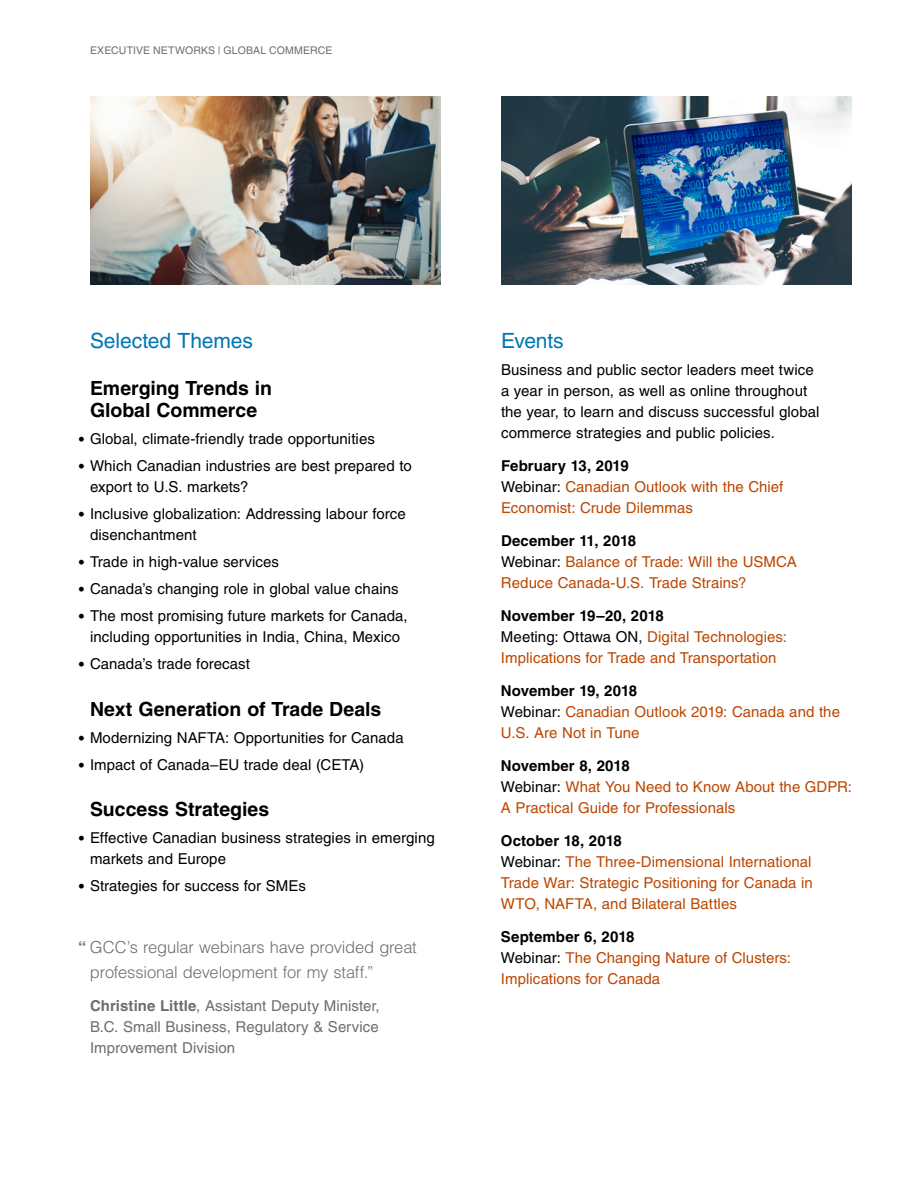
<style>
.page{position:relative;width:918px;height:1188px;background:#fff}
.page>*{position:absolute;margin:0;border:0;box-sizing:border-box;transform-origin:0 0}
.t1{font:21px "Helvetica LT Std";letter-spacing:-.005em;color:#0076b6}
.t2{font:700 19.5px/22.5px "Helvetica LT Std";color:#000}
.t3{font:300 16.5px/25.5px "Helvetica LT Std";letter-spacing:-.01em;color:#6d6e71}
.t4{font:15px/21px "Helvetica LT Std";letter-spacing:.005em;color:#000}
.t5{font:15px/21px "Helvetica LT Std";letter-spacing:.005em;color:#bc4700}
.t6{font:15px/21px "Helvetica LT Std";letter-spacing:.005em;color:#6d6e71;text-align:justify}
.t7{font:10.5px "Helvetica LT Std";letter-spacing:.015em;color:#6d6e71}
.s1{font-weight:300;font-size:13.5px}
.s2{font-weight:700}
.s3{font-weight:700;color:#000}
.s4{color:#000}
</style>
<div class="page">
<img style="left:90px;top:96px;width:351px;height:189px">
<img style="left:501px;top:96px;width:351px;height:189px">
<p class="t7" style="left:90px;top:44px;width:222px">EXECUTIVE NETWORKS | Global Commerce</p>
<h1 class="t1" style="left:90px;top:329px;width:165px">Selected Themes</h1>
<h2 class="t2" style="left:90px;top:376px;width:184px">Emerging Trends in<br>Global Commerce</h2>
<p class="t4" style="left:78px;top:428px;width:298px"><span class="s1">•</span> Global, climate-friendly trade opportunities</p>
<p class="t4" style="left:90px;top:455px;width:323px;text-indent:-12px"><span class="s1">•</span> Which Canadian industries are best prepared to export to U.S. markets?</p>
<p class="t4" style="left:90px;top:503px;width:317px;text-indent:-12px"><span class="s1">•</span> Inclusive globalization: Addressing labour force disenchantment</p>
<p class="t4" style="left:78px;top:551px;width:203px"><span class="s1">•</span> Trade in high-value services</p>
<p class="t4" style="left:78px;top:578px;width:322px"><span class="s1">•</span> Canada’s changing role in global value chains</p>
<p class="t4" style="left:78px;top:605px;width:331px;text-align:center"><span class="s1">•</span> The most promising future markets for Canada, including opportunities in India, China, Mexico</p>
<p class="t4" style="left:78px;top:653px;width:174px"><span class="s1">•</span> Canada’s trade forecast</p>
<h2 class="t2" style="left:90px;top:697px;width:293px">Next Generation of Trade Deals</h2>
<p class="t4" style="left:78px;top:727px;width:327px"><span class="s1">•</span> Modernizing NAFTA: Opportunities for Canada</p>
<p class="t4" style="left:78px;top:754px;width:288px"><span class="s1">•</span> Impact of Canada–EU trade deal (CETA)</p>
<h2 class="t2" style="left:90px;top:798px;width:181px">Success Strategies</h2>
<p class="t4" style="left:90px;top:827px;width:346px;text-indent:-12px"><span class="s1">•</span> Effective Canadian business strategies in emerging markets and Europe</p>
<p class="t4" style="left:78px;top:875px;width:230px"><span class="s1">•</span> Strategies for success for SMEs</p>
<p class="t3" style="left:90px;top:934px;width:328px;text-indent:-12px"><span class="s2">“</span> GCC’s regular webinars have provided great professional development for my staff.”</p>
<p class="t6" style="left:90px;top:995px;width:291px"><span class="s2">Christine Little</span>, Assistant Deputy Minister, B.C. Small Business, Regulatory &amp; Service Improvement Division</p>
<h1 class="t1" style="left:501px;top:329px;width:64px">Events</h1>
<p class="t4" style="left:501px;top:359px;width:320px">Business and public sector leaders meet twice a year in person, as well as online throughout the year, to learn and discuss successful global commerce strategies and public policies.</p>
<p class="t5" style="left:501px;top:455px;width:284px"><span class="s3">February 13, 2019<br></span><span class="s4">Webinar:</span> Canadian Outlook with the Chief<br>Economist: Crude Dilemmas</p>
<p class="t5" style="left:501px;top:530px;width:297px"><span class="s3">December 11, 2018<br></span><span class="s4">Webinar:</span> Balance of Trade: Will the USMCA<br>Reduce Canada-U.S. Trade Strains?</p>
<p class="t5" style="left:501px;top:605px;width:287px"><span class="s3">November 19–20, 2018<br></span><span class="s4">Meeting: Ottawa ON,</span> Digital Technologies:<br>Implications for Trade and Transportation</p>
<p class="t5" style="left:501px;top:680px;width:341px"><span class="s3">November 19, 2018<br></span><span class="s4">Webinar:</span> Canadian Outlook 2019: Canada and the<br>U.S. Are Not in Tune</p>
<p class="t5" style="left:501px;top:755px;width:352px"><span class="s3">November 8, 2018<br></span><span class="s4">Webinar:</span> What You Need to Know About the GDPR:<br>A Practical Guide for Professionals</p>
<p class="t5" style="left:501px;top:830px;width:313px"><span class="s3">October 18, 2018<br></span><span class="s4">Webinar:</span> The Three-Dimensional International Trade War: Strategic Positioning for Canada in WTO, NAFTA, and Bilateral Battles</p>
<p class="t5" style="left:501px;top:926px;width:291px"><span class="s3">September 6, 2018<br></span><span class="s4">Webinar:</span> The Changing Nature of Clusters:<br>Implications for Canada</p>
</div>
